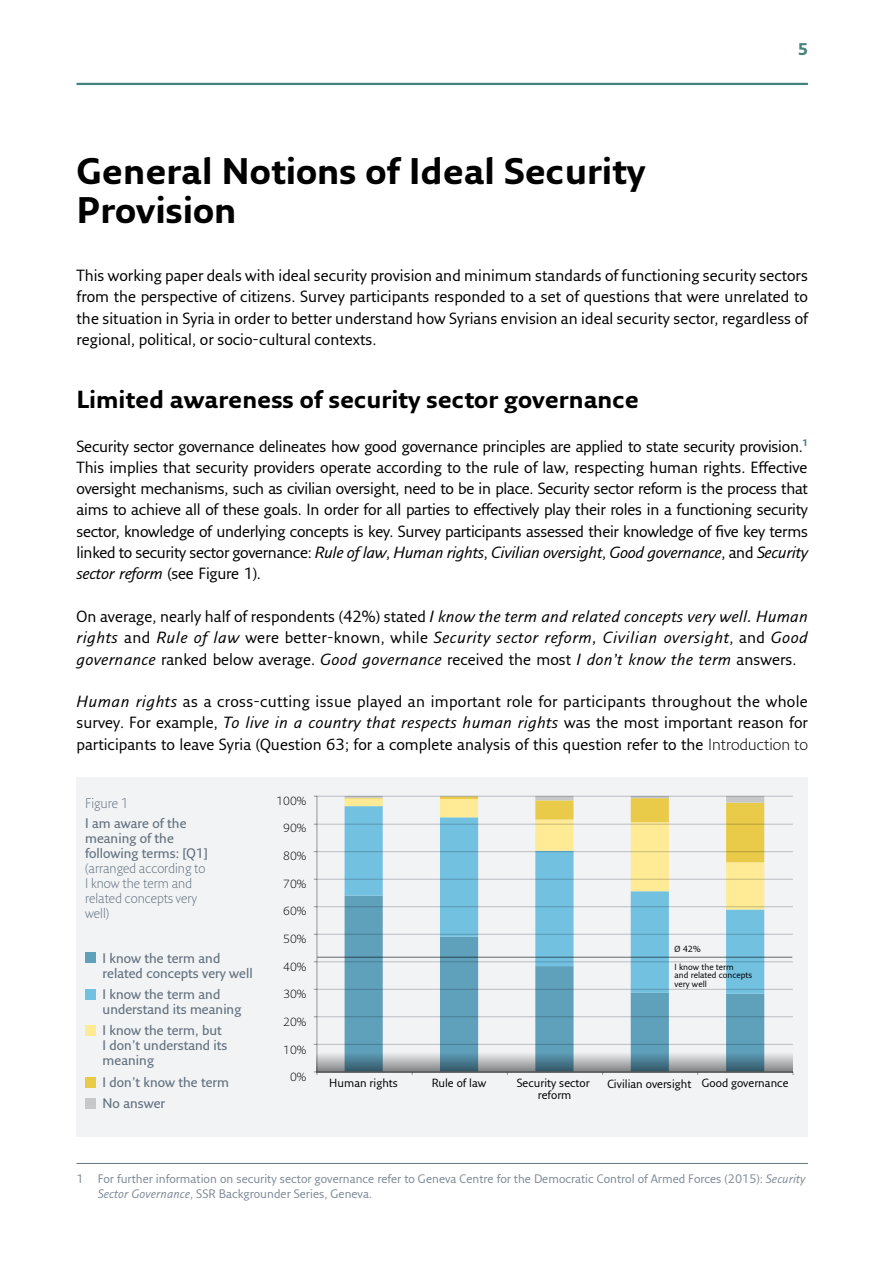
<style>
.page{position:relative;width:893px;height:1263px;background:#fff}
.page>*{position:absolute;margin:0;border:0;box-sizing:border-box;transform-origin:0 0}
.t1{font:700 36px/39px "Fresco Sans Pro";color:#000}
.t2{font:700 24px "Fresco Sans Pro";color:#000}
.t3{font:700 16.5px "Fresco Sans Pro";color:#44827d}
.t4{font:15.75px/21.3px "Fresco Sans Pro";color:#000;text-align:justify}
.t5{font:italic 15.75px/21.3px "Fresco Sans Pro";letter-spacing:.025em;color:#000;text-align:justify;scale:1.06 1}
.t6{font:600 13.5px/15px "Fresco Sans Pro";color:#657380}
.t7{font:300 13.5px/15px "Fresco Sans Pro";color:#657380}
.t8{font:12px/15px "Fresco Sans Pro";color:#7e8a97}
.t9{font:11.55px/11.6px "Fresco Sans Pro";color:#000;text-align:center}
.t10{font:300 11.55px "Fresco Sans Pro";color:#000}
.t11{font:8.7px/17.5px "Fresco Sans Pro";color:#000}
.s1{font-style:italic}
.s2{font-style:normal}
.s3{font-weight:300}
</style>
<div class="page">
<hr style="left:77px;top:83px;width:731px;height:2px;background:#44827d">
<hr style="left:77px;top:1163px;width:731px;height:1px;background:#657380">
<div style="left:77px;top:777px;width:731px;height:359px;background:#f1f3f5"></div>
<div style="left:85px;top:953px;width:10px;height:10px;background:#5fa0bb"></div>
<div style="left:85px;top:989px;width:10px;height:10px;background:#73c1e1"></div>
<div style="left:85px;top:1026px;width:10px;height:10px;background:#ffeb95"></div>
<div style="left:85px;top:1078px;width:10px;height:10px;background:#eaca49"></div>
<div style="left:85px;top:1099px;width:10px;height:10px;background:#c6c8ca"></div>
<svg style="left:345px;top:994px;width:419px;height:50px"></svg>
<svg style="left:345px;top:909px;width:419px;height:85px"></svg>
<svg style="left:345px;top:862px;width:419px;height:47px"></svg>
<svg style="left:345px;top:797px;width:419px;height:65px"></svg>
<hr style="left:317px;top:796px;width:1px;height:276px;background:#939597">
<hr style="left:316px;top:1044px;width:477px;height:1px;background:#c6c8ca">
<hr style="left:316px;top:1016px;width:477px;height:1px;background:#c6c8ca">
<hr style="left:316px;top:989px;width:477px;height:1px;background:#c6c8ca">
<hr style="left:316px;top:961px;width:477px;height:1px;background:#c6c8ca">
<hr style="left:316px;top:934px;width:477px;height:1px;background:#c6c8ca">
<hr style="left:316px;top:906px;width:477px;height:1px;background:#c6c8ca">
<hr style="left:316px;top:879px;width:477px;height:1px;background:#c6c8ca">
<hr style="left:316px;top:851px;width:477px;height:1px;background:#c6c8ca">
<hr style="left:316px;top:824px;width:477px;height:1px;background:#c6c8ca">
<hr style="left:316px;top:796px;width:477px;height:1px;background:#c6c8ca">
<hr style="left:317px;top:957px;width:475px;height:1px;background:#6d6e71">
<svg style="left:317px;top:1045px;width:476px;height:27px"></svg>
<h1 class="t1" style="left:77px;top:151px;width:571px">General Notions of Ideal Security<br>Provision</h1>
<p class="t3" style="left:798px;top:39px;width:11px">5</p>
<p class="t4" style="left:77px;top:264px;width:733px">This working paper deals with ideal security provision and minimum standards of functioning security sectors from the perspective of citizens. Survey participants responded to a set of questions that were unrelated to the situation in Syria in order to better understand how Syrians envision an ideal security sector, regardless of regional, political, or socio-cultural contexts.</p>
<h2 class="t2" style="left:77px;top:384px;width:564px">Limited awareness of security sector governance</h2>
<p class="t4" style="left:77px;top:435px;width:733px">Security sector governance delineates how good governance principles are applied to state security provision.<sup>1<br></sup>This implies that security providers operate according to the rule of law, respecting human rights. Effective oversight mechanisms, such as civilian oversight, need to be in place. Security sector reform is the process that aims to achieve all of these goals. In order for all parties to effectively play their roles in a functioning security sector, knowledge of underlying concepts is key. Survey participants assessed their knowledge of five key terms linked to security sector governance: <span class="s1">Rule of law</span>, <span class="s1">Human rights</span>, <span class="s1">Civilian oversight</span>, <span class="s1">Good governance</span>, and <span class="s1">Security sector reform</span> (see Figure 1).</p>
<p class="t5" style="left:77px;top:605px;width:691px"><span class="s2">On average, nearly half of respondents (42%) stated</span> I know the term and related concepts very well. Human rights <span class="s2">and</span> Rule of law <span class="s2">were better-known, while</span> Security sector reform, Civilian oversight<span class="s2">, and</span> Good governance <span class="s2">ranked below average.</span> Good governance <span class="s2">received the most</span> I don’t know the term <span class="s2">answers.</span></p>
<p class="t4" style="left:77px;top:690px;width:733px"><span class="s1">Human rights</span> as a cross-cutting issue played an important role for participants throughout the whole survey. For example, <span class="s1">To live in a country that respects human rights</span> was the most important reason for participants to leave Syria (Question 63; for a complete analysis of this question refer to the <span class="s3">Introduction to</span></p>
<p class="t7" style="left:85px;top:796px;width:45px">Figure 1</p>
<p class="t6" style="left:85px;top:815px;width:124px">I am aware of the meaning of the following terms: [Q1]</p>
<p class="t7" style="left:85px;top:860px;width:122px">(arranged according to<br>I know the term and related concepts very well)</p>
<p class="t6" style="left:103px;top:950px;width:152px">I know the term and related concepts very well</p>
<p class="t6" style="left:103px;top:986px;width:140px">I know the term and understand its meaning</p>
<p class="t6" style="left:103px;top:1023px;width:126px">I know the term, but<br>I don’t understand its meaning</p>
<p class="t6" style="left:103px;top:1071px;width:128px;line-height:21.5px">I don’t know the term<br>No answer</p>
<p class="t10" style="left:276px;top:793px;width:31px">100%</p>
<p class="t10" style="left:283px;top:821px;width:25px">90%</p>
<p class="t10" style="left:283px;top:849px;width:25px">80%</p>
<p class="t10" style="left:283px;top:876px;width:25px">70%</p>
<p class="t10" style="left:283px;top:904px;width:25px">60%</p>
<p class="t10" style="left:283px;top:932px;width:25px">50%</p>
<p class="t10" style="left:283px;top:959px;width:25px">40%</p>
<p class="t10" style="left:283px;top:987px;width:25px">30%</p>
<p class="t10" style="left:283px;top:1014px;width:25px">20%</p>
<p class="t10" style="left:283px;top:1042px;width:25px">10%</p>
<p class="t10" style="left:290px;top:1070px;width:18px">0%</p>
<p class="t11" style="left:675px;top:940px;width:61px">Ø 42%<br>I know the term</p>
<p class="t11" style="left:675px;top:970px;width:79px;line-height:8.7px">and related concepts very well</p>
<p class="t9" style="left:329px;top:1077px;width:70px">Human rights</p>
<p class="t9" style="left:432px;top:1077px;width:56px">Rule of law</p>
<p class="t9" style="left:517px;top:1077px;width:74px">Security sector reform</p>
<p class="t9" style="left:607px;top:1078px;width:183px">Civilian oversight Good governance</p>
<p class="t8" style="left:98px;top:1171px;width:709px;text-indent:-21px">1 For further information on security sector governance refer to Geneva Centre for the Democratic Control of Armed Forces (2015): <span class="s1">Security<br>Sector Governance</span>, SSR Backgrounder Series, Geneva.</p>
</div>
